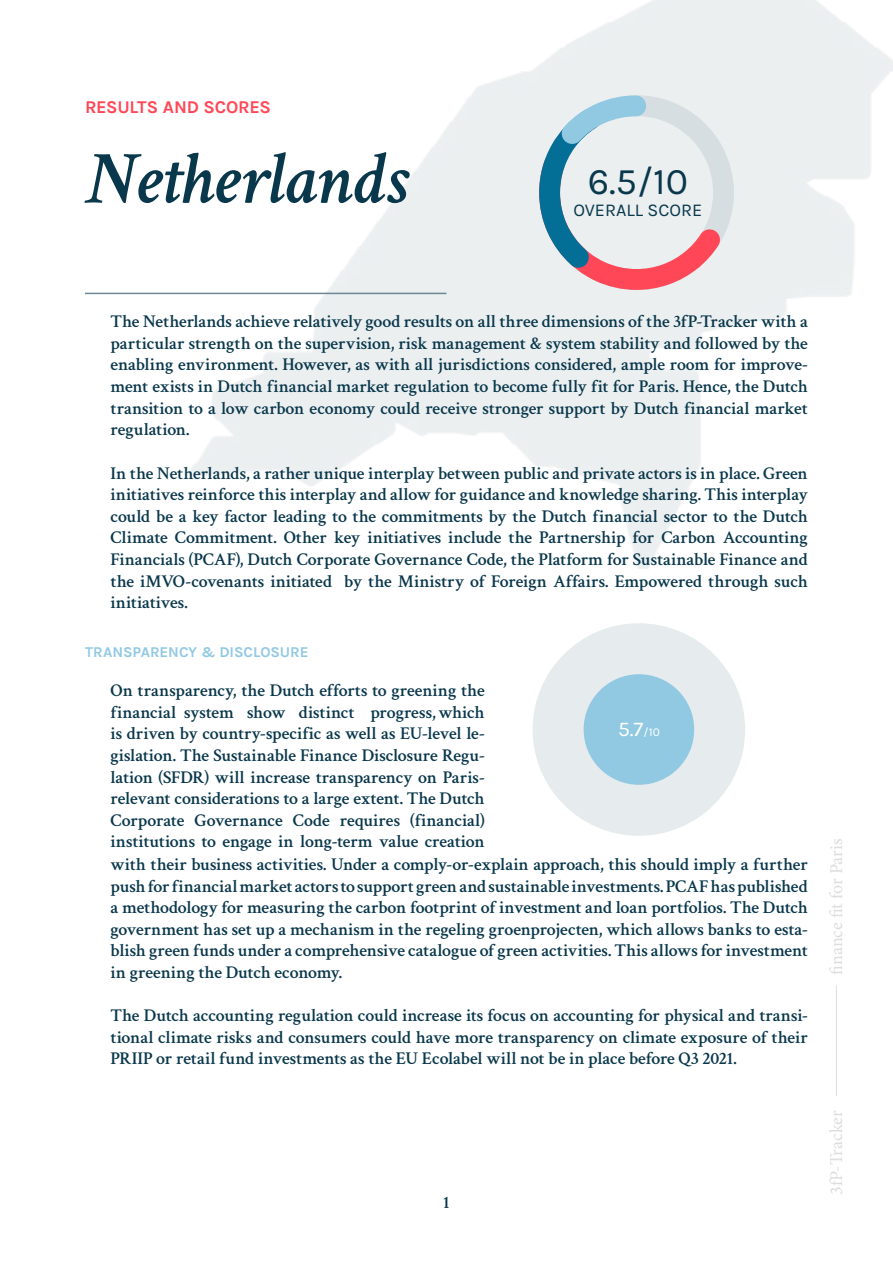
<style>
.page{position:relative;width:893px;height:1263px;background:#fff}
.page>*{position:absolute;margin:0;border:0;box-sizing:border-box;transform-origin:0 0}
.t1{font:italic 600 75px "Crimson Text";letter-spacing:-.01em;color:#09374b}
.t2{font:37.5px "Karla";color:#09374b}
.t3{font:21px "Karla";color:#fff}
.t4{font:600 18px/21.6px "Crimson Text";letter-spacing:-.01em;color:#09374b;text-align:justify}
.t5{font:18px "Minion Pro";letter-spacing:-.005em;color:#ddd}
.t6{font:700 18px "Karla";letter-spacing:-.015em;color:#ff4757}
.t7{font:18px "Karla";color:#09374b}
.t8{font:700 15px "Karla";letter-spacing:-.005em;color:#91c9e3}
.s1{font-size:12px}
</style>
<div class="page">
<svg style="left:539px;top:95px;width:195px;height:195px"></svg>
<div style="left:533px;top:623px;width:212px;height:213px;background:#e6ebed;border-radius:50%"></div>
<div style="left:584px;top:674px;width:110px;height:111px;background:#91c9e3;border-radius:50%"></div>
<hr style="left:85px;top:293px;width:361px;height:1px;background:#6b8794">
<hr style="left:836px;top:985px;width:1px;height:111px;background:#ddd">
<p class="t6" style="left:85px;top:96px;width:188px">RESULTS AND SCORES</p>
<h1 class="t1" style="left:85px;top:126px;width:325px">Netherlands</h1>
<h2 class="t2" style="left:588px;top:161px;width:102px">6.5/10</h2>
<p class="t7" style="left:573px;top:200px;width:130px">OVERALL SCORE</p>
<p class="t4" style="left:111px;top:309px;width:699px">The Netherlands achieve relatively good results on all three dimensions of the 3fP-Tracker with a particular strength on the supervision, risk management &amp; system stability and followed by the enabling environment. However, as with all jurisdictions considered, ample room for improve&shy;ment exists in Dutch financial market regulation to become fully fit for Paris. Hence, the Dutch transition to a low carbon economy could receive stronger support by Dutch financial market regulation.</p>
<p class="t4" style="left:111px;top:461px;width:699px">In the Netherlands, a rather unique interplay between public and private actors is in place. Green initiatives reinforce this interplay and allow for guidance and knowledge sharing. This interplay could be a key factor leading to the commitments by the Dutch financial sector to the Dutch Climate Commitment. Other key initiatives include the Partnership for Carbon Accounting Financials (PCAF), Dutch Corporate Governance Code, the Platform for Sustainable Finance and the iMVO-covenants initiated by the Ministry of Foreign Affairs. Empowered through such initiatives.</p>
<p class="t8" style="left:85px;top:643px;width:225px">TRANSPARENCY &amp; DISCLOSURE</p>
<p class="t4" style="left:111px;top:678px;width:699px;text-align:left">On transparency, the Dutch efforts to greening the<br>financial system show distinct progress, which<br>is driven by country-specific as well as EU-level le-<br>gislation. The Sustainable Finance Disclosure Regu-<br>lation (SFDR) will increase transparency on Paris-<br>relevant considerations to a large extent. The Dutch<br>Corporate Governance Code requires (financial)<br>institutions to engage in long-term value creation<br>with their business activities. Under a comply-or-explain approach, this should imply a further push for financial market actors to support green and sustainable investments. PCAF has published a methodology for measuring the carbon footprint of investment and loan portfolios. The Dutch government has set up a mechanism in the regeling groenprojecten, which allows banks to esta&shy;blish green funds under a comprehensive catalogue of green activities. This allows for investment in greening the Dutch economy.</p>
<p class="t4" style="left:111px;top:1003px;width:699px">The Dutch accounting regulation could increase its focus on accounting for physical and transi&shy;tional climate risks and consumers could have more transparency on climate exposure of their PRIIP or retail fund investments as the EU Ecolabel will not be in place before Q3 2021.</p>
<p class="t3" style="left:618px;top:717px;width:43px">5.7<span class="s1">/10</span></p>
<p class="t4" style="left:443px;top:1190px;width:9px">1</p>
<p class="t5" style="left:824px;top:975px;width:137px;rotate:-90deg">finance fit for Paris</p>
<p class="t5" style="left:824px;top:1195px;width:86px;rotate:-90deg">3fP-Tracker</p>
</div>
